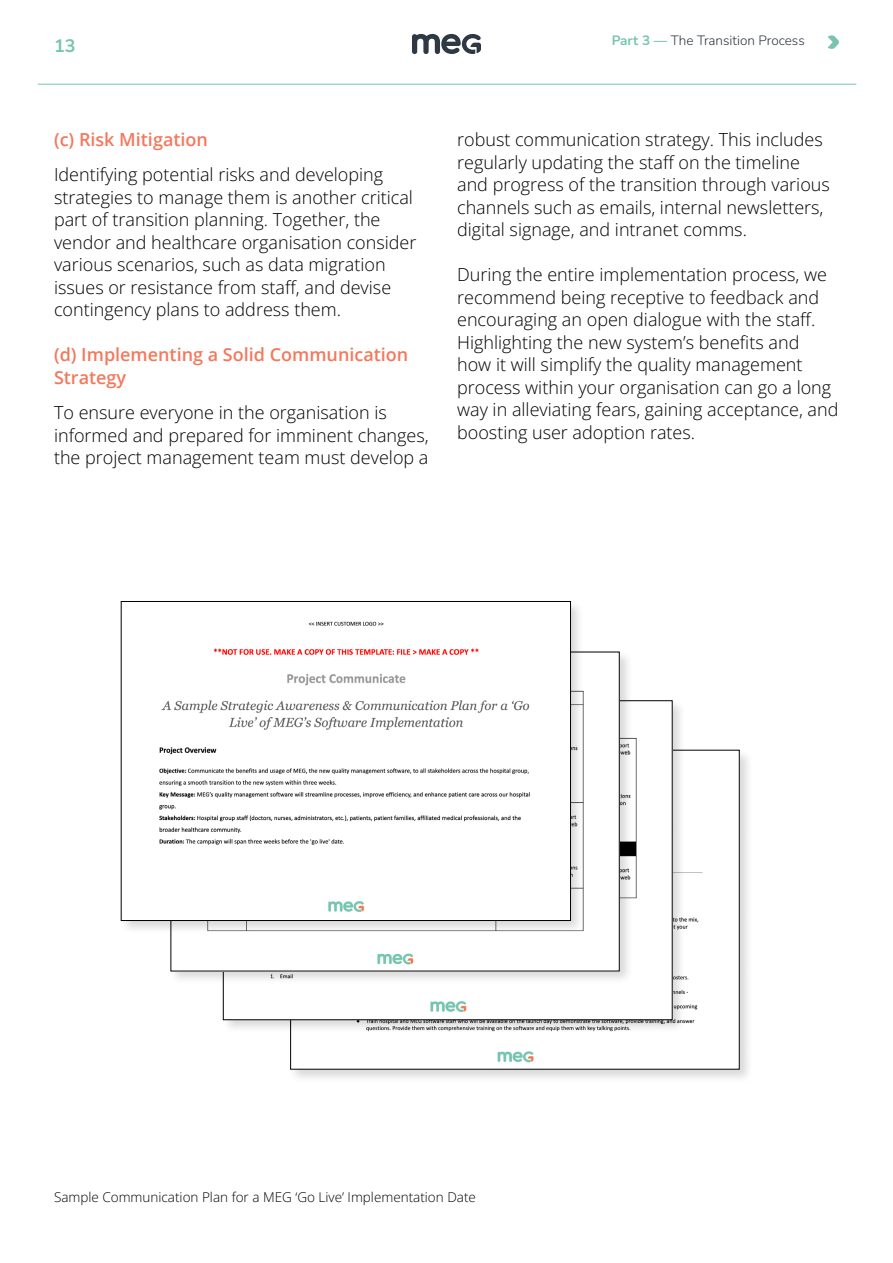
<style>
.page{position:relative;width:893px;height:1263px;background:#fff}
.page>*{position:absolute;margin:0;border:0;box-sizing:border-box;transform-origin:0 0}
.t1{font:18px/22.5px "Open Sans";color:#000}
.t2{font:600 18px/22.5px "Open Sans";color:#f4785c}
.t3{font:700 18px "Nunito";color:#78c4b0}
.t4{font:13.5px "Open Sans";color:#000}
.t5{font:300 13.5px "Nunito";color:#2e3944}
.s1{font-weight:700;color:#78c4b0}
</style>
<div class="page">
<svg style="left:412px;top:34px;width:69px;height:20px"></svg>
<hr style="left:38px;top:84px;width:818px;height:1px;background:#78c4b0">
<svg style="left:828px;top:35px;width:11px;height:14px"></svg>
<div style="left:288px;top:748px;width:466px;height:335px;background:#000;opacity:.15"></div>
<img style="left:292px;top:752px;width:445px;height:315px">
<div style="left:221px;top:698px;width:466px;height:336px;background:#000;opacity:.15"></div>
<img style="left:225px;top:702px;width:445px;height:316px">
<div style="left:168px;top:650px;width:466px;height:335px;background:#000;opacity:.15"></div>
<img style="left:173px;top:654px;width:444px;height:315px">
<div style="left:119px;top:599px;width:466px;height:336px;background:#000;opacity:.15"></div>
<img style="left:123px;top:603px;width:446px;height:316px">
<div style="left:121px;top:601px;width:450px;height:320px;border:1px solid #000"></div>
<p class="t3" style="left:54px;top:33px;width:23px">13</p>
<p class="t5" style="left:612px;top:31px;width:195px"><span class="s1">Part 3 —</span> The Transition Process</p>
<p class="t2" style="left:54px;top:128px;width:155px">(c) Risk Mitigation</p>
<p class="t1" style="left:54px;top:163px;width:364px">Identifying potential risks and developing strategies to manage them is another critical part of transition planning. Together, the vendor and healthcare organisation consider various scenarios, such as data migration issues or resistance from staff, and devise contingency plans to address them.</p>
<p class="t2" style="left:54px;top:343px;width:356px">(d) Implementing a Solid Communication<br>Strategy</p>
<p class="t1" style="left:54px;top:401px;width:376px">To ensure everyone in the organisation is informed and prepared for imminent changes, the project management team must develop a</p>
<p class="t1" style="left:457px;top:128px;width:374px">robust communication strategy. This includes regularly updating the staff on the timeline and progress of the transition through various channels such as emails, internal newsletters, digital signage, and intranet comms.</p>
<p class="t1" style="left:457px;top:263px;width:383px">During the entire implementation process, we recommend being receptive to feedback and encouraging an open dialogue with the staff.<br>Highlighting the new system’s benefits and<br>how it will simplify the quality management process within your organisation can go a long way in alleviating fears, gaining acceptance, and boosting user adoption rates.</p>
<p class="t4" style="left:54px;top:1188px;width:423px">Sample Communication Plan for a MEG ‘Go Live’ Implementation Date</p>
</div>
